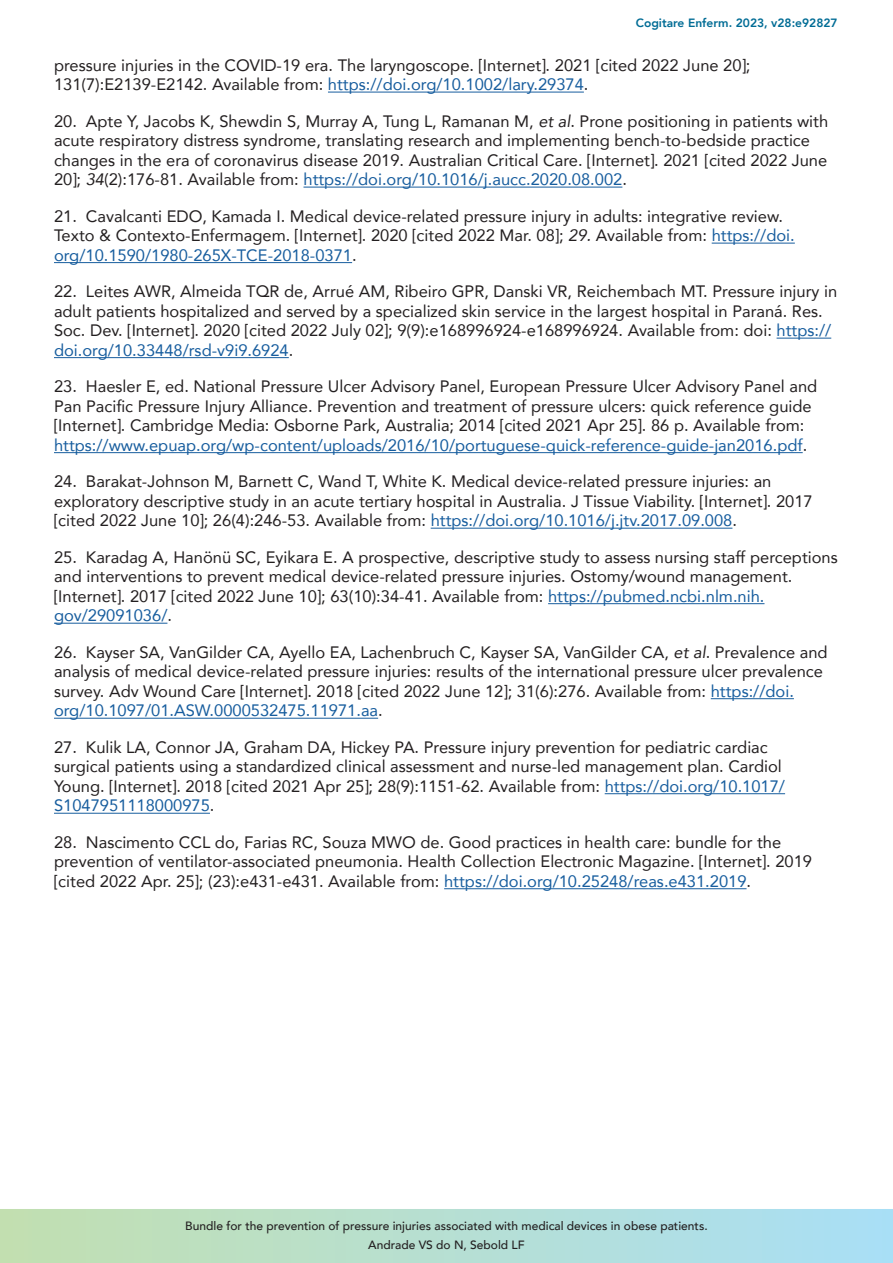
<style>
.page{position:relative;width:893px;height:1263px;background:#fff}
.page>*{position:absolute;margin:0;border:0;box-sizing:border-box;transform-origin:0 0}
.t1{font:16.5px/19.5px "Avenir";color:#231f20}
.t2{font:500 12px/18.6px "Avenir";color:#231f20;text-align:center}
.t3{font:800 12px "Avenir";color:#006c95}
.s1{color:#175d9e}
.s2{font-style:italic}
</style>
<div class="page">
<svg style="left:0;top:1209px;width:893px;height:54px;background:#b6dfd2"></svg>
<hr style="left:328px;top:92px;width:256px;height:1px;background:#175d9e">
<hr style="left:303px;top:187px;width:319px;height:1px;background:#175d9e">
<hr style="left:712px;top:243px;width:83px;height:1px;background:#175d9e">
<hr style="left:54px;top:262px;width:298px;height:1px;background:#175d9e">
<hr style="left:776px;top:338px;width:55px;height:1px;background:#175d9e">
<hr style="left:54px;top:357px;width:235px;height:1px;background:#175d9e">
<hr style="left:54px;top:452px;width:749px;height:1px;background:#175d9e">
<hr style="left:431px;top:528px;width:301px;height:1px;background:#175d9e">
<hr style="left:548px;top:603px;width:216px;height:1px;background:#175d9e">
<hr style="left:54px;top:623px;width:113px;height:1px;background:#175d9e">
<hr style="left:711px;top:698px;width:83px;height:1px;background:#175d9e">
<hr style="left:54px;top:718px;width:324px;height:1px;background:#175d9e">
<hr style="left:605px;top:793px;width:180px;height:1px;background:#175d9e">
<hr style="left:54px;top:813px;width:156px;height:1px;background:#175d9e">
<hr style="left:444px;top:888px;width:303px;height:1px;background:#175d9e">
<p class="t3" style="left:636px;top:12px;width:203px">Cogitare Enferm. 2023, v28:e92827</p>
<p class="t1" style="left:54px;top:55px;width:698px">pressure injuries in the COVID-19 era. The laryngoscope. [Internet]. 2021 [cited 2022 June 20];<br>131(7):E2139-E2142. Available from: <span class="s1">https://doi.org/10.1002/lary.29374</span>.</p>
<p class="t1" style="left:54px;top:111px;width:776px">20. Apte Y, Jacobs K, Shewdin S, Murray A, Tung L, Ramanan M, <span class="s2">et al</span>. Prone positioning in patients with acute respiratory distress syndrome, translating research and implementing bench-to-bedside practice changes in the era of coronavirus disease 2019. Australian Critical Care. [Internet]. 2021 [cited 2022 June 20]; <span class="s2">34</span>(2):176-81. Available from: <span class="s1">https://doi.org/10.1016/j.aucc.2020.08.002</span>.</p>
<p class="t1" style="left:54px;top:206px;width:742px">21. Cavalcanti EDO, Kamada I. Medical device-related pressure injury in adults: integrative review.<br>Texto &amp; Contexto-Enfermagem. [Internet]. 2020 [cited 2022 Mar. 08]; <span class="s2">29.</span> Available from: <span class="s1">https://doi. org/10.1590/1980-265X-TCE-2018-0371</span>.</p>
<p class="t1" style="left:54px;top:281px;width:785px">22. Leites AWR, Almeida TQR de, Arrué AM, Ribeiro GPR, Danski VR, Reichembach MT. Pressure injury in adult patients hospitalized and served by a specialized skin service in the largest hospital in Paraná. Res.<br>Soc. Dev. [Internet]. 2020 [cited 2022 July 02]; 9(9):e168996924-e168996924. Available from: doi: <span class="s1">https:// doi.org/10.33448/rsd-v9i9.6924</span>.</p>
<p class="t1" style="left:54px;top:376px;width:765px">23. Haesler E, ed. National Pressure Ulcer Advisory Panel, European Pressure Ulcer Advisory Panel and Pan Pacific Pressure Injury Alliance. Prevention and treatment of pressure ulcers: quick reference guide [Internet]. Cambridge Media: Osborne Park, Australia; 2014 [cited 2021 Apr 25]. 86 p. Available from: <span class="s1">https://www.epuap.org/wp-content/uploads/2016/10/portuguese-quick-reference-guide-jan2016.pdf</span>.</p>
<p class="t1" style="left:54px;top:471px;width:760px">24. Barakat-Johnson M, Barnett C, Wand T, White K. Medical device-related pressure injuries: an exploratory descriptive study in an acute tertiary hospital in Australia. J Tissue Viability. [Internet]. 2017 [cited 2022 June 10]; 26(4):246-53. Available from: <span class="s1">https://doi.org/10.1016/j.jtv.2017.09.008</span>.</p>
<p class="t1" style="left:54px;top:547px;width:785px">25. Karadag A, Hanönü SC, Eyikara E. A prospective, descriptive study to assess nursing staff perceptions and interventions to prevent medical device-related pressure injuries. Ostomy/wound management. [Internet]. 2017 [cited 2022 June 10]; 63(10):34-41. Available from: <span class="s1">https://pubmed.ncbi.nlm.nih. gov/29091036/</span>.</p>
<p class="t1" style="left:54px;top:642px;width:775px">26. Kayser SA, VanGilder CA, Ayello EA, Lachenbruch C, Kayser SA, VanGilder CA, <span class="s2">et al</span>. Prevalence and analysis of medical device-related pressure injuries: results of the international pressure ulcer prevalence survey. Adv Wound Care [Internet]. 2018 [cited 2022 June 12]; 31(6):276. Available from: <span class="s1">https://doi. org/10.1097/01.ASW.0000532475.11971.aa</span>.</p>
<p class="t1" style="left:54px;top:737px;width:733px">27. Kulik LA, Connor JA, Graham DA, Hickey PA. Pressure injury prevention for pediatric cardiac surgical patients using a standardized clinical assessment and nurse-led management plan. Cardiol Young. [Internet]. 2018 [cited 2021 Apr 25]; 28(9):1151-62. Available from: <span class="s1">https://doi.org/10.1017/ S1047951118000975</span>.</p>
<p class="t1" style="left:54px;top:832px;width:760px">28. Nascimento CCL do, Farias RC, Souza MWO de. Good practices in health care: bundle for the prevention of ventilator-associated pneumonia. Health Collection Electronic Magazine. [Internet]. 2019 [cited 2022 Apr. 25]; (23):e431-e431. Available from: <span class="s1">https://doi.org/10.25248/reas.e431.2019</span>.</p>
<p class="t2" style="left:185px;top:1216px;width:524px">Bundle for the prevention of pressure injuries associated with medical devices in obese patients.<br>Andrade VS do N, Sebold LF</p>
</div>
